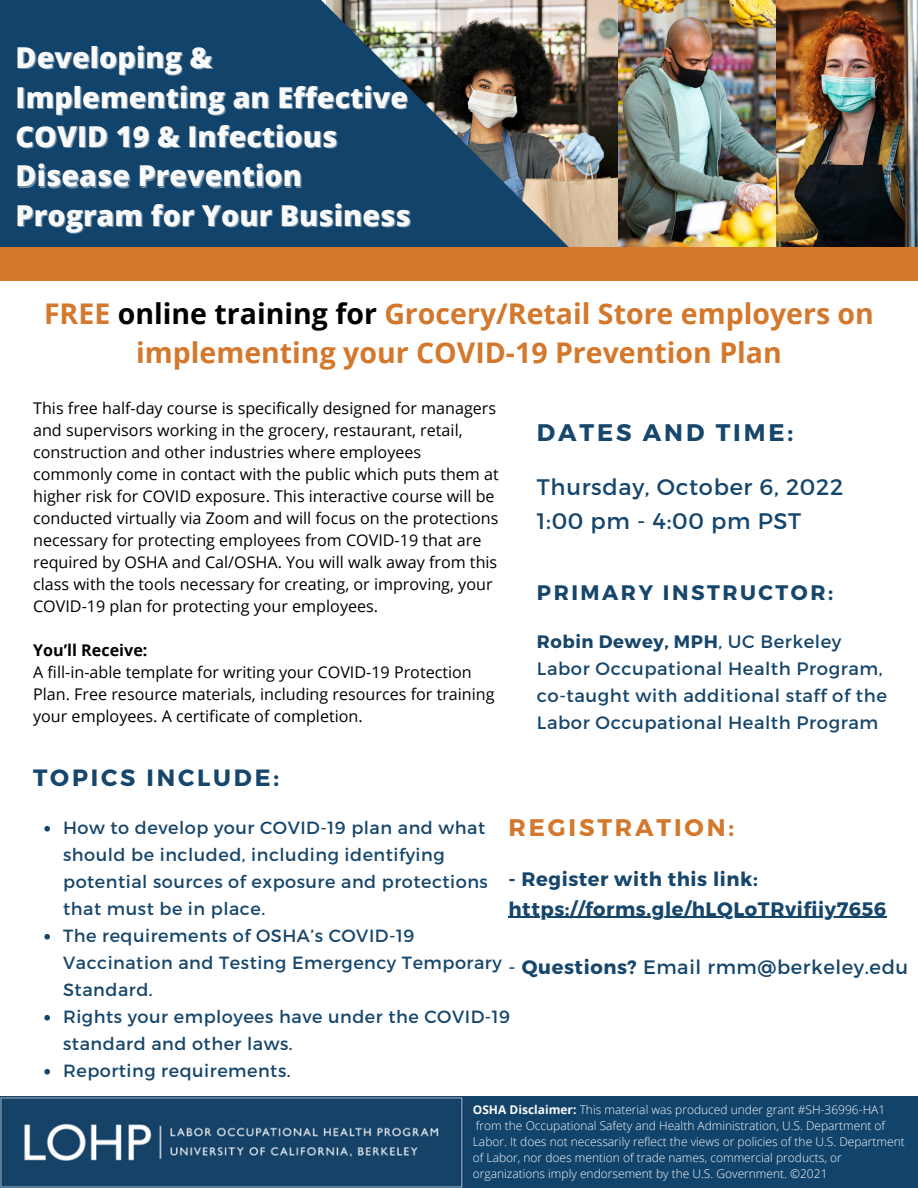
<style>
.page{position:relative;width:918px;height:1188px;background:#fff}
.page>*{position:absolute;margin:0;border:0;box-sizing:border-box;transform-origin:0 0}
.t1{font:800 28.8px/39.3px "Open Sans";color:#fafafa}
.t2{font:700 28.5px/39.3px "Open Sans";color:#d3782c;text-align:center}
.t3{font:700 24px "Montserrat";letter-spacing:.12em;color:#16466b}
.t4{font:700 23.55px "Montserrat";letter-spacing:.12em;color:#16466b}
.t5{font:22.5px/34.8px "Montserrat";letter-spacing:.03em;color:#16466b}
.t6{font:700 21px "Montserrat";letter-spacing:.12em;color:#16466b}
.t7{font:700 19.5px/29.2px "Montserrat";letter-spacing:.03em;color:#16466b}
.t8{font:19.5px "Montserrat";letter-spacing:.03em;color:#16466b}
.t9{font:18px/27px "Montserrat";letter-spacing:.03em;color:#16466b}
.t10{font:17.7px/27px "Montserrat";letter-spacing:.03em;color:#16466b}
.t11{font:16.2px/22px "Open Sans";color:#000}
.t12{font:700 16.2px "Open Sans";color:#000}
.t13{font:300 12px/16px "Open Sans";color:#fafafa}
.s1{color:#000}
.s2{font-weight:700}
.s3{font-weight:700;font-size:24px;color:#d3782c}
</style>
<div class="page">
<div style="left:462px;top:1096px;width:456px;height:92px;background:#11436b"></div>
<img style="left:0;top:1096px;width:463px;height:92px">
<hr style="left:508px;top:917px;width:379px;height:1px;background:#16466b">
<svg style="left:44px;top:826px;width:6px;height:6px"></svg>
<svg style="left:44px;top:934px;width:6px;height:6px"></svg>
<svg style="left:44px;top:1015px;width:6px;height:6px"></svg>
<svg style="left:44px;top:1069px;width:6px;height:6px"></svg>
<img style="left:618px;top:0;width:159px;height:248px">
<img style="left:777px;top:0;width:141px;height:248px">
<img style="left:590px;top:0;width:28px;height:248px">
<div style="left:0;top:0;width:252px;height:252px;background:#11436b"></div>
<svg style="left:122px;top:0;width:468px;height:248px;fill:#11436b"></svg>
<div style="left:0;top:248px;width:918px;height:32px;background:#d3782c"></div>
<h1 class="t1" style="left:16px;top:37px;width:397px">Developing &amp;<br>Implementing an Effective<br>COVID 19 &amp; Infectious<br>Disease Prevention<br>Program for Your Business</h1>
<h2 class="t2" style="left:44px;top:293px;width:831px">FREE <span class="s1">online training for</span> Grocery/Retail Store employers on implementing your COVID-19 Prevention Plan</h2>
<p class="t11" style="left:33px;top:396px;width:467px">This free half-day course is specifically designed for managers and supervisors working in the grocery, restaurant, retail, construction and other industries where employees commonly come in contact with the public which puts them at higher risk for COVID exposure. This interactive course will be conducted virtually via Zoom and will focus on the protections necessary for protecting employees from COVID-19 that are required by OSHA and Cal/OSHA. You will walk away from this class with the tools necessary for creating, or improving, your COVID-19 plan for protecting your employees.</p>
<p class="t12" style="left:33px;top:638px;width:116px">You’ll Receive:</p>
<p class="t11" style="left:33px;top:660px;width:463px">A fill-in-able template for writing your COVID-19 Protection<br>Plan. Free resource materials, including resources for training your employees. A certificate of completion.</p>
<h3 class="t4" style="left:33px;top:762px;width:247px">TOPICS INCLUDE:</h3>
<h3 class="t3" style="left:537px;top:417px;width:258px">DATES AND TIME:</h3>
<h3 class="t5" style="left:537px;top:468px;width:308px">Thursday, October 6, 2022<br>1:00 pm - 4:00 pm PST</h3>
<p class="t6" style="left:537px;top:579px;width:298px">PRIMARY INSTRUCTOR:</p>
<p class="t9" style="left:537px;top:628px;width:352px"><span class="s2">Robin Dewey, MPH</span>, UC Berkeley Labor Occupational Health Program, co-taught with additional staff of the Labor Occupational Health Program</p>
<p class="t10" style="left:63px;top:813px;width:673px">How to develop your COVID-19 plan and what <span class="s3">REGISTRATION: </span>should be included, including identifying<br>potential sources of exposure and protections<br>that must be in place.<br>The requirements of OSHA’s COVID-19<br>Vaccination and Testing Emergency Temporary<br>Standard.<br>Rights your employees have under the COVID-19<br>standard and other laws.<br>Reporting requirements.</p>
<p class="t7" style="left:508px;top:864px;width:379px">- Register with this link: https://forms.gle/hLQLoTRvifiiy7656</p>
<p class="t8" style="left:508px;top:955px;width:401px">- <span class="s2">Questions?</span> Email rmm@berkeley.edu</p>
<p class="t13" style="left:473px;top:1102px;width:433px"><span class="s2">OSHA Disclaimer:</span> This material was produced under grant #SH-36996-HA1 from the Occupational Safety and Health Administration, U.S. Department of Labor. It does not necessarily reflect the views or policies of the U.S. Department of Labor, nor does mention of trade names, commercial products, or organizations imply endorsement by the U.S. Government. ©2021</p>
</div>
